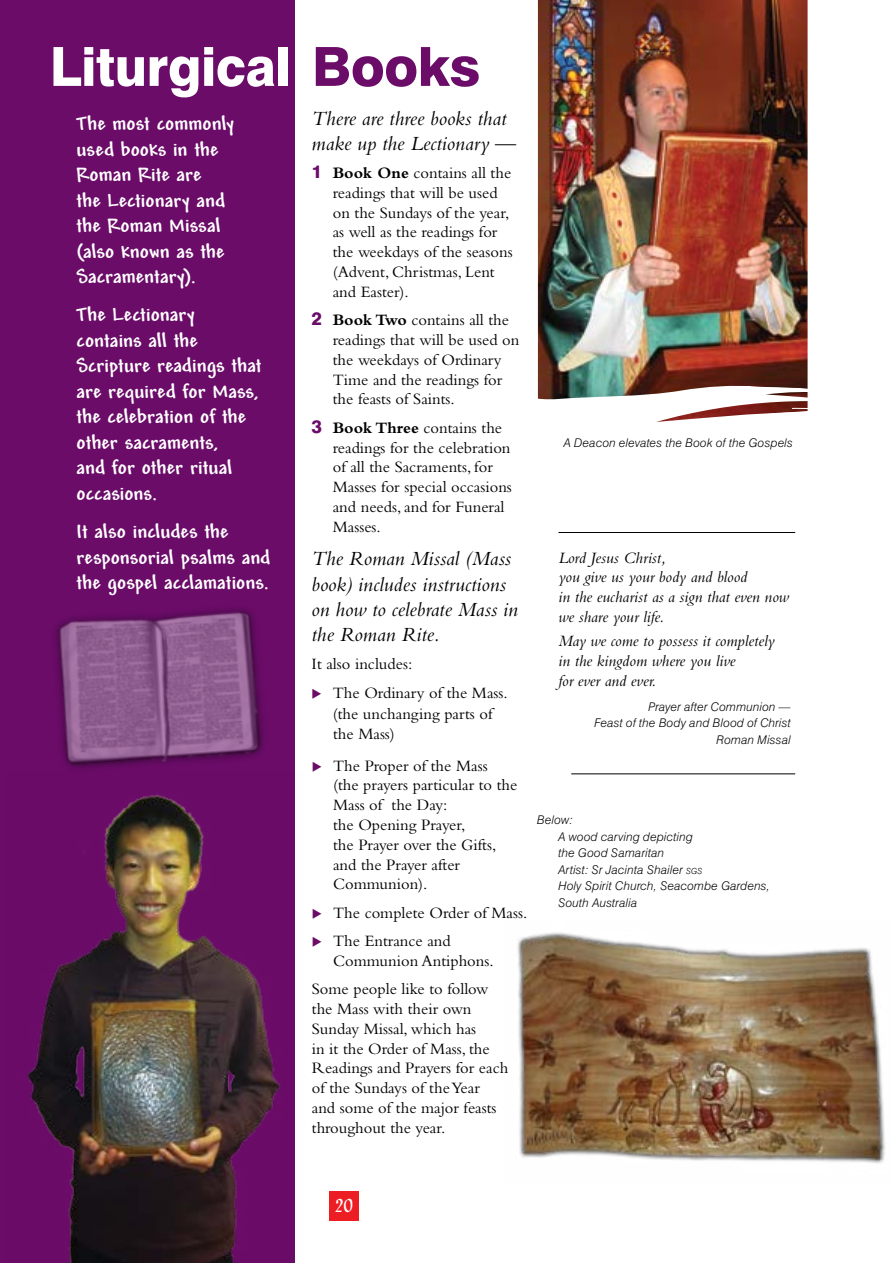
<style>
.page{position:relative;width:893px;height:1263px;background:#fff}
.page>*{position:absolute;margin:0;border:0;box-sizing:border-box;transform-origin:0 0}
.t1{font:800 54px "Swiss 721 BT";letter-spacing:-.005em;color:#fff;scale:.96 1}
.t2{font:700 21px/25.5px "Mead";letter-spacing:.005em;color:#fff}
.t3{font:italic 21px/25.2px "Bembo";color:#000}
.t4{font:18px "Klang";color:#fff}
.t5{font:16.5px/19.8px "Bembo";color:#000}
.t6{font:italic 16.5px/19.8px "Bembo";color:#000}
.t7{font:italic 300 12px/16.5px "Swiss 721 BT";letter-spacing:.02em;color:#000;text-align:right}
.s1{color:#6b0c69}
.s2{font-family:"Swiss 721 BT";font-weight:800;font-size:18px;color:#6b0c69}
.s3{font-weight:700}
.s4{font-size:8.4px}
</style>
<div class="page">
<div style="left:0;top:0;width:295px;height:1263px;background:#6b0c69"></div>
<img style="left:517px;top:932px;width:368px;height:232px">
<img style="left:538px;top:0;width:270px;height:385px">
<svg style="left:537px;top:385px;width:271px;height:37px"></svg>
<hr style="left:558px;top:532px;width:237px;height:1px;background:#000">
<hr style="left:571px;top:773px;width:224px;height:1px;background:#000">
<img style="left:56px;top:609px;width:207px;height:159px">
<img style="left:27px;top:795px;width:253px;height:468px">
<div style="left:329px;top:1191px;width:30px;height:29px;background:#ed1d24"></div>
<p class="t1" style="left:50px;top:34px;width:450px">Liturgical <span class="s1">Books</span></p>
<p class="t2" style="left:77px;top:112px;width:159px">The most commonly used books in the<br>Roman Rite are<br>the Lectionary and the Roman Missal (also known as the<br>Sacramentary).</p>
<p class="t2" style="left:77px;top:303px;width:187px">The Lectionary contains all the<br>Scripture readings that are required for Mass, the celebration of the other sacraments,<br>and for other ritual occasions.</p>
<p class="t2" style="left:77px;top:520px;width:195px">It also includes the responsorial psalms and the gospel acclamations.</p>
<p class="t3" style="left:311px;top:105px;width:206px">There are three books that make up the Lectionary —</p>
<p class="t5" style="left:333px;top:163px;width:181px;text-indent:-21px"><span class="s2">1</span> <span class="s3">Book One</span> contains all the readings that will be used on the Sundays of the year, as well as the readings for the weekdays of the seasons (Advent, Christmas, Lent and Easter).</p>
<p class="t5" style="left:333px;top:310px;width:188px;text-indent:-21px"><span class="s2">2</span> <span class="s3">Book Two</span> contains all the readings that will be used on the weekdays of Ordinary<br>Time and the readings for the feasts of Saints.</p>
<p class="t5" style="left:333px;top:417px;width:181px;text-indent:-21px"><span class="s2">3</span> <span class="s3">Book Three</span> contains the readings for the celebration of all the Sacraments, for<br>Masses for special occasions and needs, and for Funeral<br>Masses.</p>
<p class="t3" style="left:311px;top:546px;width:208px">The Roman Missal (Mass book) includes instructions on how to celebrate Mass in the Roman Rite.</p>
<p class="t5" style="left:311px;top:654px;width:102px">It also includes:</p>
<p class="t5" style="left:311px;top:681px;width:198px;line-height:21.3px;text-align:center"><span class="s1">◆</span> The Ordinary of the Mass. (the unchanging parts of</p>
<p class="t5" style="left:333px;top:724px;width:63px">the Mass)</p>
<p class="t5" style="left:333px;top:755px;width:186px;text-indent:-21px"><span class="s1">◆</span> The Proper of the Mass<br>(the prayers particular to the<br>Mass of the Day:<br>the Opening Prayer,<br>the Prayer over the Gifts, and the Prayer after<br>Communion).</p>
<p class="t5" style="left:312px;top:902px;width:217px"><span class="s1">◆</span> The complete Order of Mass.</p>
<p class="t5" style="left:333px;top:931px;width:162px;text-indent:-21px"><span class="s1">◆</span> The Entrance and<br>Communion Antiphons.</p>
<p class="t5" style="left:312px;top:979px;width:198px">Some people like to follow the Mass with their own<br>Sunday Missal, which has<br>in it the Order of Mass, the<br>Readings and Prayers for each of the Sundays of the Year<br>and some of the major feasts throughout the year.</p>
<p class="t7" style="left:564px;top:435px;width:231px">A Deacon elevates the Book of the Gospels</p>
<p class="t6" style="left:558px;top:547px;width:232px">Lord Jesus Christ,<br>you give us your body and blood<br>in the eucharist as a sign that even now we share your life.</p>
<p class="t6" style="left:558px;top:631px;width:218px">May we come to possess it completely in the kingdom where you live<br>for ever and ever.</p>
<p class="t7" style="left:594px;top:698px;width:198px">Prayer after Communion —<br>Feast of the Body and Blood of Christ<br>Roman Missal</p>
<p class="t7" style="left:558px;top:811px;width:213px;text-align:left;text-indent:-21px">Below:<br>A wood carving depicting<br>the Good Samaritan<br>Artist: Sr Jacinta Shailer <span class="s4">sgs<br></span>Holy Spirit Church, Seacombe Gardens,<br>South Australia</p>
<p class="t4" style="left:335px;top:1195px;width:20px">20</p>
</div>
